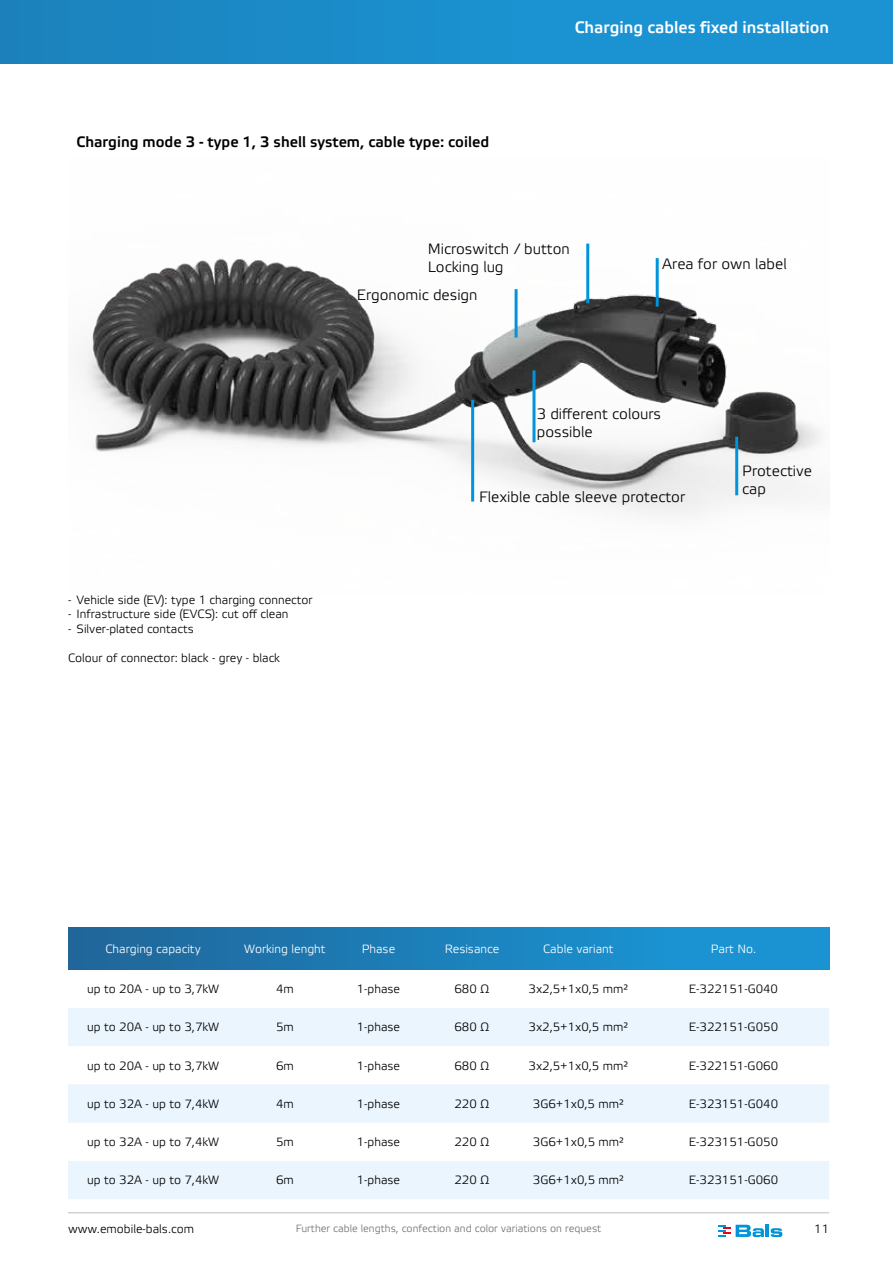
<style>
.page{position:relative;width:893px;height:1263px;background:#fff}
.page>*{position:absolute;margin:0;border:0;box-sizing:border-box;transform-origin:0 0}
.t1{font:500 16.5px "Etelka";color:#fff}
.t2{font:300 15px/18px "Etelka";color:#000}
.t3{font:500 15px "Etelka";color:#000}
.t4{font:300 12px "Etelka";color:#000}
.t5{font:300 12px "Etelka";color:#fff}
.t6{font:300 10.5px "Etelka";color:#706f6f}
</style>
<div class="page">
<div style="left:0;top:0;width:893px;height:64px;background:linear-gradient(to right,#1b84be,#1b97d7)"></div>
<svg style="left:719px;top:1225px;width:63px;height:12px"></svg>
<hr style="left:68px;top:1212px;width:761px;height:1px;background:#d2d2d2">
<img style="left:83px;top:243px;width:738px;height:272px">
<div style="left:68px;top:927px;width:761px;height:42px;background:linear-gradient(to right,#20669a,#1a9adb)"></div>
<svg style="left:68px;top:1008px;width:761px;height:191px;fill:#eaf5fd"></svg>
<hr style="left:735px;top:437px;width:3px;height:58px;background:#0095db">
<hr style="left:656px;top:258px;width:3px;height:49px;background:#0095db">
<hr style="left:515px;top:289px;width:3px;height:49px;background:#0095db">
<hr style="left:586px;top:244px;width:3px;height:59px;background:#0095db">
<hr style="left:532px;top:370px;width:3px;height:72px;background:#0095db">
<hr style="left:471px;top:400px;width:3px;height:102px;background:#0095db">
<p class="t3" style="left:77px;top:132px;width:414px">Charging mode 3 - type 1, 3 shell system, cable type: coiled</p>
<h1 class="t1" style="left:575px;top:17px;width:256px">Charging cables fixed installation</h1>
<p class="t2" style="left:428px;top:241px;width:144px">Microswitch / button<br>Locking lug</p>
<p class="t2" style="left:357px;top:286px;width:122px">Ergonomic design</p>
<p class="t2" style="left:662px;top:255px;width:126px">Area for own label</p>
<p class="t4" style="left:68px;top:592px;width:246px">- Vehicle side (EV): type 1 charging connector</p>
<p class="t4" style="left:68px;top:607px;width:222px">- Infrastructure side (EVCS): cut off clean</p>
<p class="t4" style="left:68px;top:621px;width:127px">- Silver-plated contacts</p>
<p class="t4" style="left:68px;top:650px;width:213px">Colour of connector: black - grey - black</p>
<p class="t2" style="left:537px;top:405px;width:126px">3 different colours possible</p>
<p class="t2" style="left:479px;top:488px;width:207px">Flexible cable sleeve protector</p>
<p class="t2" style="left:742px;top:462px;width:71px">Protective cap</p>
<p class="t5" style="left:105px;top:941px;width:97px">Charging capacity</p>
<p class="t5" style="left:244px;top:941px;width:83px">Working lenght</p>
<p class="t5" style="left:362px;top:941px;width:35px">Phase</p>
<p class="t5" style="left:445px;top:941px;width:56px">Resisance</p>
<p class="t5" style="left:543px;top:941px;width:72px">Cable variant</p>
<p class="t5" style="left:711px;top:941px;width:47px">Part No.</p>
<p class="t4" style="left:87px;top:981px;width:133px">up to 20A - up to 3,7kW</p>
<p class="t4" style="left:276px;top:981px;width:19px">4m</p>
<p class="t4" style="left:357px;top:981px;width:45px">1-phase</p>
<p class="t4" style="left:454px;top:981px;width:37px">680 Ω</p>
<p class="t4" style="left:528px;top:981px;width:101px">3x2,5+1x0,5 mm²</p>
<p class="t4" style="left:689px;top:981px;width:91px">E-322151-G040</p>
<p class="t4" style="left:87px;top:1020px;width:133px">up to 20A - up to 3,7kW</p>
<p class="t4" style="left:276px;top:1020px;width:19px">5m</p>
<p class="t4" style="left:357px;top:1020px;width:45px">1-phase</p>
<p class="t4" style="left:454px;top:1020px;width:37px">680 Ω</p>
<p class="t4" style="left:528px;top:1020px;width:101px">3x2,5+1x0,5 mm²</p>
<p class="t4" style="left:689px;top:1020px;width:91px">E-322151-G050</p>
<p class="t4" style="left:87px;top:1058px;width:133px">up to 20A - up to 3,7kW</p>
<p class="t4" style="left:276px;top:1058px;width:19px">6m</p>
<p class="t4" style="left:357px;top:1058px;width:45px">1-phase</p>
<p class="t4" style="left:454px;top:1058px;width:37px">680 Ω</p>
<p class="t4" style="left:528px;top:1058px;width:101px">3x2,5+1x0,5 mm²</p>
<p class="t4" style="left:689px;top:1058px;width:91px">E-322151-G060</p>
<p class="t4" style="left:87px;top:1096px;width:133px">up to 32A - up to 7,4kW</p>
<p class="t4" style="left:276px;top:1096px;width:19px">4m</p>
<p class="t4" style="left:357px;top:1096px;width:45px">1-phase</p>
<p class="t4" style="left:454px;top:1096px;width:37px">220 Ω</p>
<p class="t4" style="left:533px;top:1096px;width:92px">3G6+1x0,5 mm²</p>
<p class="t4" style="left:689px;top:1096px;width:91px">E-323151-G040</p>
<p class="t4" style="left:87px;top:1134px;width:133px">up to 32A - up to 7,4kW</p>
<p class="t4" style="left:276px;top:1134px;width:19px">5m</p>
<p class="t4" style="left:357px;top:1134px;width:45px">1-phase</p>
<p class="t4" style="left:454px;top:1134px;width:37px">220 Ω</p>
<p class="t4" style="left:533px;top:1134px;width:92px">3G6+1x0,5 mm²</p>
<p class="t4" style="left:689px;top:1134px;width:91px">E-323151-G050</p>
<p class="t4" style="left:87px;top:1173px;width:133px">up to 32A - up to 7,4kW</p>
<p class="t4" style="left:276px;top:1173px;width:19px">6m</p>
<p class="t4" style="left:357px;top:1173px;width:45px">1-phase</p>
<p class="t4" style="left:454px;top:1173px;width:37px">220 Ω</p>
<p class="t4" style="left:533px;top:1173px;width:92px">3G6+1x0,5 mm²</p>
<p class="t4" style="left:689px;top:1173px;width:91px">E-323151-G060</p>
<p class="t4" style="left:68px;top:1222px;width:127px">www.emobile-bals.com</p>
<p class="t6" style="left:296px;top:1222px;width:307px">Further cable lengths, confection and color variations on request</p>
<p class="t4" style="left:814px;top:1222px;width:16px">11</p>
</div>
